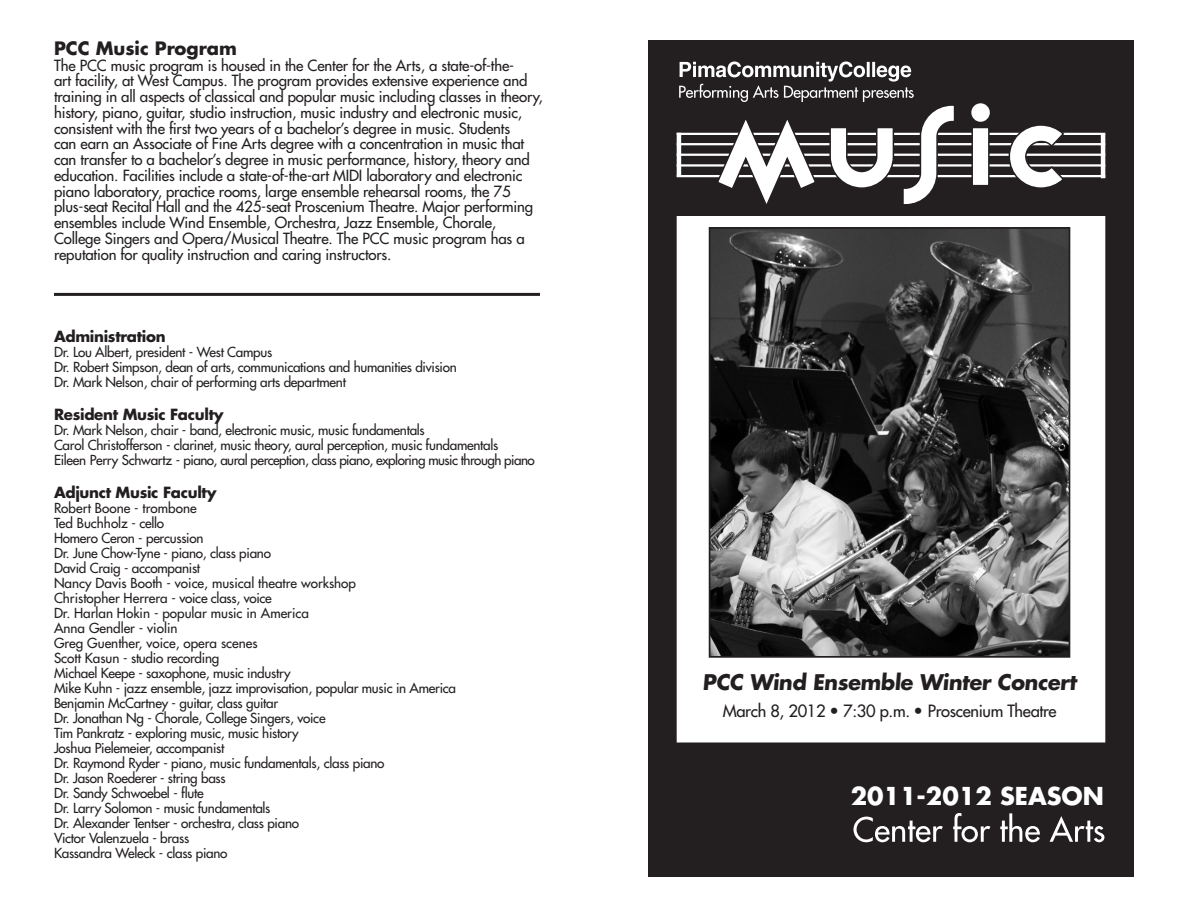
<style>
.page{position:relative;width:1188px;height:918px;background:#fff}
.page>*{position:absolute;margin:0;border:0;box-sizing:border-box;transform-origin:0 0}
.t1{font:700 24px "Futura";color:#fff}
.t2{font:700 21px "Futura";color:#231f20}
.t3{font:700 18px "Futura";color:#231f20}
.t4{font:16.5px "Futura";letter-spacing:-.02em;color:#231f20}
.t5{font:15px/15.8px "Futura";letter-spacing:-.01em;color:#231f20}
.t6{font:700 15px "Futura";letter-spacing:-.02em;color:#231f20}
.t7{font:13.5px/15px "Futura";letter-spacing:-.02em;color:#231f20}
</style>
<div class="page">
<div style="left:648px;top:40px;width:486px;height:838px;background:#231f20"></div>
<div style="left:677px;top:216px;width:428px;height:526px;background:#fff"></div>
<hr style="left:677px;top:133px;width:428px;height:2px;background:#fff">
<hr style="left:677px;top:143px;width:428px;height:2px;background:#fff">
<hr style="left:677px;top:154px;width:428px;height:2px;background:#fff">
<hr style="left:677px;top:164px;width:428px;height:3px;background:#fff">
<hr style="left:677px;top:175px;width:428px;height:2px;background:#fff">
<hr style="left:1101px;top:134px;width:4px;height:44px;background:#fff">
<hr style="left:677px;top:133px;width:4px;height:44px;background:#fff">
<svg style="left:679px;top:61px;width:386px;height:143px"></svg>
<svg style="left:854px;top:813px;width:250px;height:29px"></svg>
<img style="left:712px;top:230px;width:355px;height:425px">
<div style="left:709px;top:227px;width:361px;height:431px;border:2px solid #231f20"></div>
<hr style="left:54px;top:293px;width:486px;height:3px;background:#231f20">
<h3 class="t3" style="left:54px;top:36px;width:184px">PCC Music Program</h3>
<p class="t5" style="left:54px;top:57px;width:490px">The PCC music program is housed in the Center for the Arts, a state-of-the-<br>art facility, at West Campus. The program provides extensive experience and training in all aspects of classical and popular music including classes in theory, history, piano, guitar, studio instruction, music industry and electronic music, consistent with the first two years of a bachelor’s degree in music. Students<br>can earn an Associate of Fine Arts degree with a concentration in music that can transfer to a bachelor’s degree in music performance, history, theory and education. Facilities include a state-of-the-art MIDI laboratory and electronic piano laboratory, practice rooms, large ensemble rehearsal rooms, the 75 plus-seat Recital Hall and the 425-seat Proscenium Theatre. Major performing ensembles include Wind Ensemble, Orchestra, Jazz Ensemble, Chorale, College Singers and Opera/Musical Theatre. The PCC music program has a reputation for quality instruction and caring instructors.</p>
<p class="t6" style="left:54px;top:326px;width:113px">Administration</p>
<p class="t7" style="left:54px;top:344px;width:404px">Dr. Lou Albert, president - West Campus<br>Dr. Robert Simpson, dean of arts, communications and humanities division<br>Dr. Mark Nelson, chair of performing arts department</p>
<p class="t6" style="left:54px;top:404px;width:171px">Resident Music Faculty</p>
<p class="t7" style="left:54px;top:422px;width:482px">Dr. Mark Nelson, chair - band, electronic music, music fundamentals<br>Carol Christofferson - clarinet, music theory, aural perception, music fundamentals<br>Eileen Perry Schwartz - piano, aural perception, class piano, exploring music through piano</p>
<p class="t6" style="left:54px;top:482px;width:164px">Adjunct Music Faculty</p>
<p class="t7" style="left:54px;top:500px;width:404px">Robert Boone - trombone<br>Ted Buchholz - cello<br>Homero Ceron - percussion<br>Dr. June Chow-Tyne - piano, class piano<br>David Craig - accompanist<br>Nancy Davis Booth - voice, musical theatre workshop<br>Christopher Herrera - voice class, voice<br>Dr. Harlan Hokin - popular music in America<br>Anna Gendler - violin<br>Greg Guenther, voice, opera scenes<br>Scott Kasun - studio recording<br>Michael Keepe - saxophone, music industry<br>Mike Kuhn - jazz ensemble, jazz improvisation, popular music in America Benjamin McCartney - guitar, class guitar<br>Dr. Jonathan Ng - Chorale, College Singers, voice<br>Tim Pankratz - exploring music, music history<br>Joshua Pielemeier, accompanist<br>Dr. Raymond Ryder - piano, music fundamentals, class piano<br>Dr. Jason Roederer - string bass<br>Dr. Sandy Schwoebel - flute<br>Dr. Larry Solomon - music fundamentals<br>Dr. Alexander Tentser - orchestra, class piano<br>Victor Valenzuela - brass<br>Kassandra Weleck - class piano</p>
<h2 class="t2" style="left:703px;top:668px;width:378px">PCC Wind Ensemble Winter Concert</h2>
<p class="t4" style="left:723px;top:701px;width:335px">March 8, 2012 • 7:30 p.m. • Proscenium Theatre</p>
<h1 class="t1" style="left:851px;top:780px;width:255px">2011-2012 SEASON</h1>
</div>
